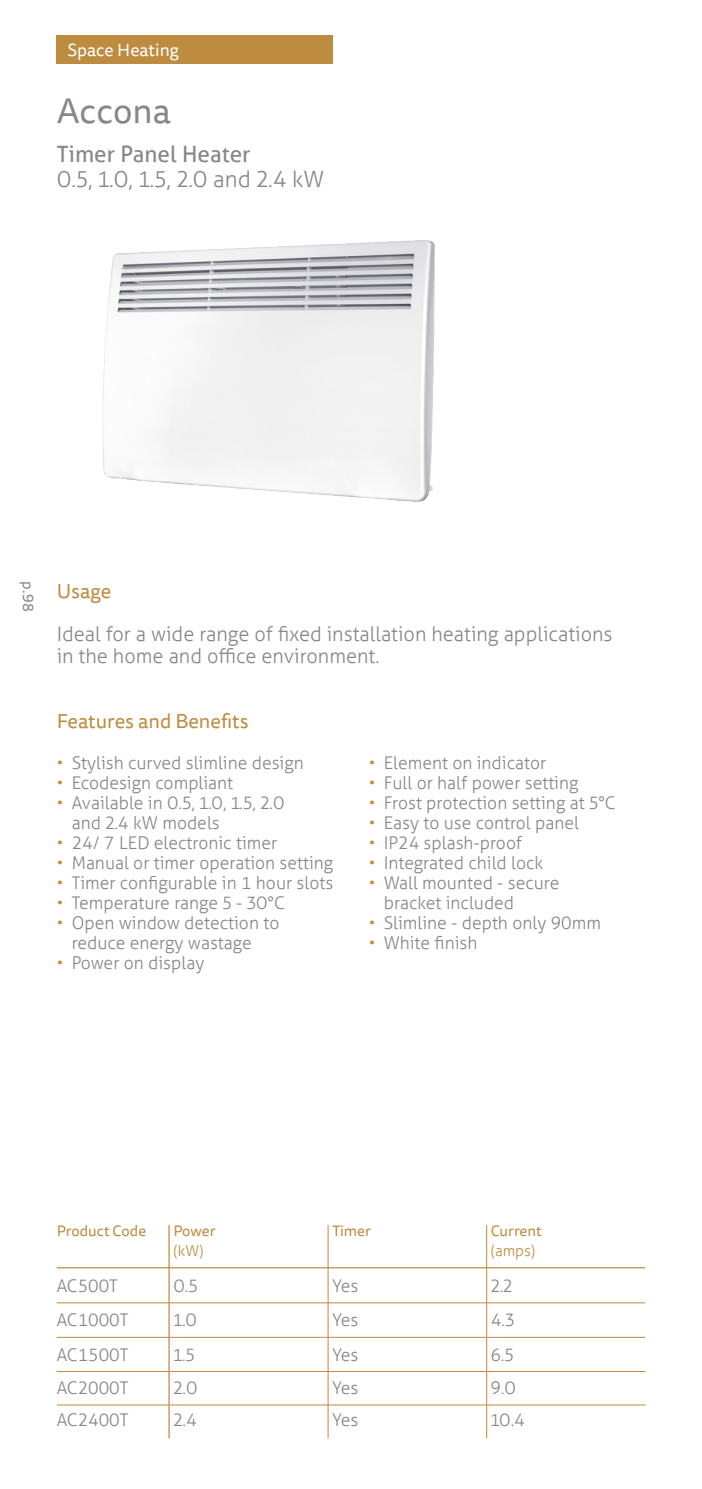
<style>
.page{position:relative;width:702px;height:1489px;background:#fff}
.page>*{position:absolute;margin:0;border:0;box-sizing:border-box;transform-origin:0 0}
.t1{font:35px "Tisa Sans Pro";color:#878787}
.t2{font:300 22.5px "Aller";color:#878787}
.t3{font:22.5px "Aller";color:#878787}
.t4{font:300 20px/22.5px "Aller";color:#878787}
.t5{font:20px "Tisa Sans Pro";color:#be8b40}
.t6{font:300 17.5px/34px "Aller";color:#878787}
.t7{font:17.5px "Tisa Sans Pro";color:#fff}
.t8{font:15px "Tisa Sans Pro";color:#be8b40}
.t9{font:300 15px "Aller";color:#be8b40}
.t10{font:15px "Tisa Sans Pro";color:#878787}
.s1{color:#be8b40}
</style>
<div class="page">
<div style="left:57px;top:35px;width:276px;height:29px;background:#be8c40"></div>
<hr style="left:57px;top:1266px;width:588px;height:2px;background:#be8b40">
<hr style="left:57px;top:1302px;width:588px;height:1px;background:#be8b40">
<hr style="left:57px;top:1336px;width:588px;height:1px;background:#be8b40">
<hr style="left:57px;top:1370px;width:588px;height:1px;background:#be8b40">
<hr style="left:168px;top:1224px;width:2px;height:214px;background:#be8b40">
<hr style="left:327px;top:1224px;width:1px;height:214px;background:#be8b40">
<hr style="left:486px;top:1224px;width:1px;height:214px;background:#be8b40">
<img style="left:102px;top:240px;width:333px;height:262px">
<hr style="left:57px;top:1404px;width:588px;height:1px;background:#be8b40">
<p class="t7" style="left:67px;top:38px;width:113px">Space Heating</p>
<h1 class="t1" style="left:57px;top:87px;width:116px">Accona</h1>
<p class="t3" style="left:57px;top:140px;width:195px">Timer Panel Heater</p>
<p class="t2" style="left:57px;top:165px;width:269px">0.5, 1.0, 1.5, 2.0 and 2.4 kW</p>
<p class="t10" style="left:38px;top:581px;width:31px;rotate:90deg">p. 98</p>
<p class="t5" style="left:57px;top:577px;width:56px">Usage</p>
<p class="t4" style="left:57px;top:622px;width:557px">Ideal for a wide range of fixed installation heating applications in the home and office environment.</p>
<p class="t5" style="left:57px;top:707px;width:193px">Features and Benefits</p>
<p class="t6" style="left:57px;top:745px;width:248px"><span class="s1">•</span> Stylish curved slimline design</p>
<p class="t6" style="left:57px;top:765px;width:178px"><span class="s1">•</span> Ecodesign compliant</p>
<p class="t6" style="left:72px;top:792px;width:214px;line-height:20px;text-indent:-15px"><span class="s1">•</span> Available in 0.5, 1.0, 1.5, 2.0 and 2.4 kW models</p>
<p class="t6" style="left:57px;top:825px;width:222px"><span class="s1">•</span> 24/ 7 LED electronic timer</p>
<p class="t6" style="left:57px;top:845px;width:278px"><span class="s1">•</span> Manual or timer operation setting</p>
<p class="t6" style="left:57px;top:865px;width:278px"><span class="s1">•</span> Timer configurable in 1 hour slots</p>
<p class="t6" style="left:57px;top:885px;width:229px"><span class="s1">•</span> Temperature range 5 - 30°C</p>
<p class="t6" style="left:72px;top:912px;width:209px;line-height:20px;text-indent:-15px"><span class="s1">•</span> Open window detection to reduce energy wastage</p>
<p class="t6" style="left:57px;top:945px;width:149px"><span class="s1">•</span> Power on display</p>
<p class="t6" style="left:369px;top:745px;width:179px"><span class="s1">•</span> Element on indicator</p>
<p class="t6" style="left:369px;top:765px;width:211px"><span class="s1">•</span> Full or half power setting</p>
<p class="t6" style="left:369px;top:785px;width:248px"><span class="s1">•</span> Frost protection setting at 5°C</p>
<p class="t6" style="left:369px;top:805px;width:212px"><span class="s1">•</span> Easy to use control panel</p>
<p class="t6" style="left:369px;top:825px;width:155px"><span class="s1">•</span> IP24 splash-proof</p>
<p class="t6" style="left:369px;top:845px;width:176px"><span class="s1">•</span> Integrated child lock</p>
<p class="t6" style="left:384px;top:872px;width:177px;line-height:20px;text-indent:-15px"><span class="s1">•</span> Wall mounted - secure bracket included</p>
<p class="t6" style="left:369px;top:905px;width:234px"><span class="s1">•</span> Slimline - depth only 90mm</p>
<p class="t6" style="left:369px;top:925px;width:110px"><span class="s1">•</span> White finish</p>
<p class="t8" style="left:57px;top:1220px;width:91px">Product Code</p>
<p class="t6" style="left:57px;top:1268px;width:73px">AC500T<br>AC1000T<br>AC1500T<br>AC2000T</p>
<p class="t8" style="left:173px;top:1220px;width:43px">Power</p>
<p class="t8" style="left:332px;top:1220px;width:40px">Timer</p>
<p class="t9" style="left:173px;top:1241px;width:32px">(kW)</p>
<p class="t8" style="left:490px;top:1220px;width:53px">Current</p>
<p class="t9" style="left:490px;top:1241px;width:46px">(amps)</p>
<p class="t6" style="left:173px;top:1268px;width:26px">0.5<br>1.0<br>1.5<br>2.0</p>
<p class="t6" style="left:332px;top:1268px;width:28px;text-align:justify">Yes Yes Yes Yes</p>
<p class="t6" style="left:490px;top:1268px;width:27px">2.2<br>4.3<br>6.5<br>9.0</p>
<p class="t6" style="left:57px;top:1402px;width:73px">AC2400T</p>
<p class="t6" style="left:173px;top:1402px;width:25px">2.4</p>
<p class="t6" style="left:332px;top:1402px;width:28px">Yes</p>
<p class="t6" style="left:490px;top:1402px;width:36px">10.4</p>
</div>
